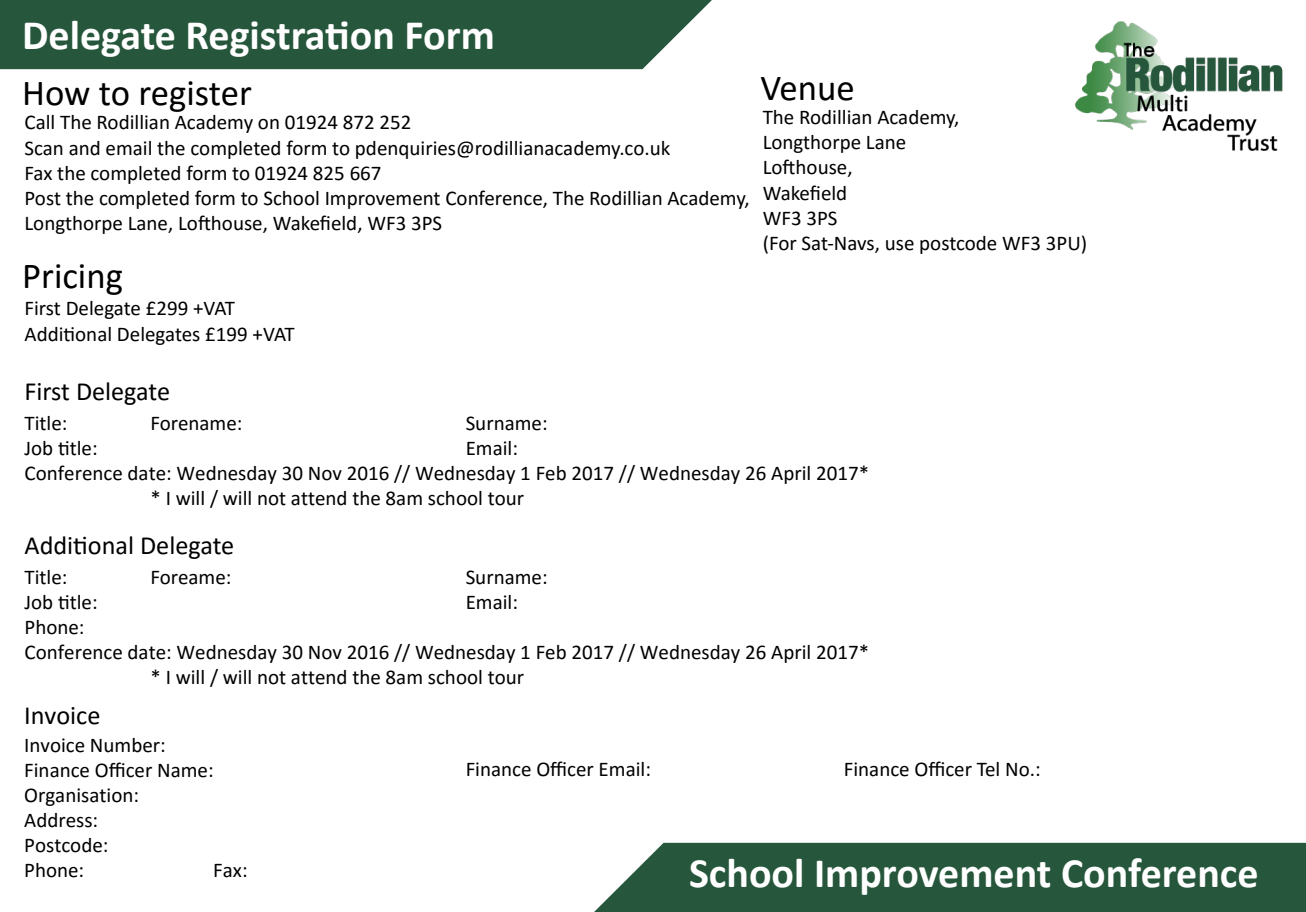
<style>
.page{position:relative;width:1306px;height:912px;background:#fff}
.page>*{position:absolute;margin:0;border:0;box-sizing:border-box;transform-origin:0 0}
.t1{font:700 42px "Calibri";color:#fff}
.t2{font:36.75px "Calibri";color:#000}
.t3{font:26.25px "Calibri";color:#000}
.t4{font:21px/25.2px "Calibri";color:#000}
</style>
<div class="page">
<div style="left:0;top:0;width:712px;height:69px;background:#26573c"></div>
<div style="left:594px;top:843px;width:711px;height:69px;background:#26573c"></div>
<img style="left:1074px;top:21px;width:209px;height:130px">
<h1 class="t1" style="left:22px;top:6px;width:474px">Delegate Registration Form</h1>
<h2 class="t2" style="left:22px;top:67px;width:231px">How to register</h2>
<h2 class="t2" style="left:760px;top:63px;width:96px">Venue</h2>
<p class="t4" style="left:24px;top:109px;width:726px">Call The Rodillian Academy on 01924 872 252<br>Scan and email the completed form to pdenquiries@rodillianacademy.co.uk<br>Fax the completed form to 01924 825 667<br>Post the completed form to School Improvement Conference, The Rodillian Academy, Longthorpe Lane, Lofthouse, Wakefield, WF3 3PS</p>
<p class="t4" style="left:762px;top:104px;width:326px">The Rodillian Academy,<br>Longthorpe Lane<br>Lofthouse,<br>Wakefield<br>WF3 3PS<br>(For Sat-Navs, use postcode WF3 3PU)</p>
<h2 class="t2" style="left:22px;top:250px;width:102px">Pricing</h2>
<p class="t4" style="left:24px;top:295px;width:272px">First Delegate £299 +VAT<br>Additional Delegates £199 +VAT</p>
<p class="t3" style="left:24px;top:373px;width:147px">First Delegate</p>
<p class="t4" style="left:24px;top:410px;width:44px">Title:</p>
<p class="t4" style="left:150px;top:410px;width:93px">Forename:</p>
<p class="t4" style="left:466px;top:410px;width:83px">Surname:</p>
<p class="t4" style="left:24px;top:435px;width:75px">Job title:</p>
<p class="t4" style="left:466px;top:435px;width:54px">Email:</p>
<p class="t4" style="left:24px;top:460px;width:846px">Conference date: Wednesday 30 Nov 2016 // Wednesday 1 Feb 2017 // Wednesday 26 April 2017*</p>
<p class="t4" style="left:150px;top:486px;width:375px">* I will / will not attend the 8am school tour</p>
<p class="t3" style="left:24px;top:527px;width:211px">Additional Delegate</p>
<p class="t4" style="left:24px;top:563px;width:44px">Title:</p>
<p class="t4" style="left:150px;top:563px;width:82px">Foreame:</p>
<p class="t4" style="left:466px;top:563px;width:83px">Surname:</p>
<p class="t4" style="left:24px;top:588px;width:75px">Job title:</p>
<p class="t4" style="left:466px;top:588px;width:54px">Email:</p>
<p class="t4" style="left:24px;top:614px;width:62px">Phone:</p>
<p class="t4" style="left:24px;top:639px;width:846px">Conference date: Wednesday 30 Nov 2016 // Wednesday 1 Feb 2017 // Wednesday 26 April 2017*</p>
<p class="t4" style="left:150px;top:665px;width:375px">* I will / will not attend the 8am school tour</p>
<p class="t3" style="left:24px;top:697px;width:78px">Invoice</p>
<p class="t4" style="left:24px;top:732px;width:191px">Invoice Number:<br>Finance Officer Name:<br>Organisation:<br>Address:<br>Postcode:<br>Phone:</p>
<p class="t4" style="left:213px;top:857px;width:36px">Fax:</p>
<p class="t4" style="left:466px;top:756px;width:187px">Finance Officer Email:</p>
<p class="t4" style="left:844px;top:756px;width:198px">Finance Officer Tel No.:</p>
<h1 class="t1" style="left:689px;top:844px;width:571px">School Improvement Conference</h1>
</div>
